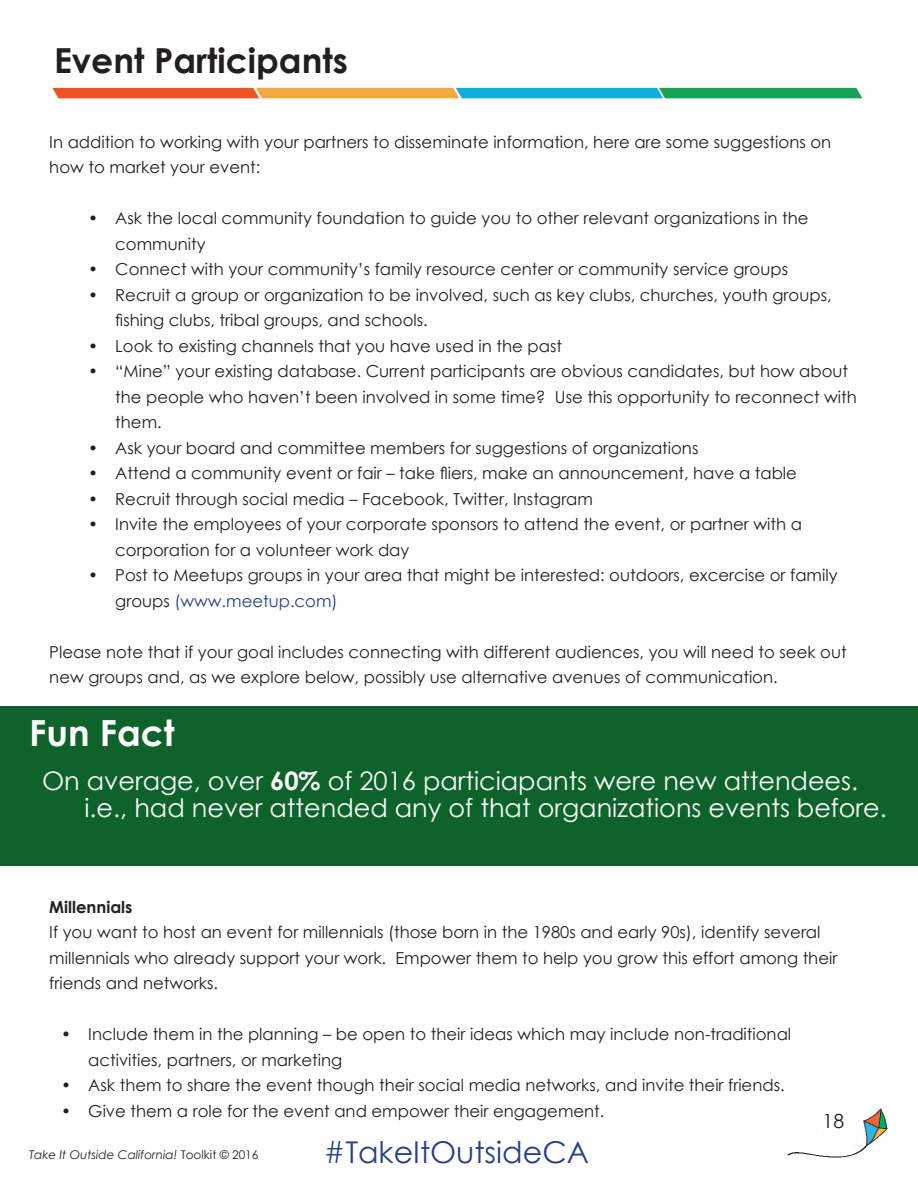
<style>
.page{position:relative;width:918px;height:1188px;background:#fff}
.page>*{position:absolute;margin:0;border:0;box-sizing:border-box;transform-origin:0 0}
.t1{font:700 36px "Century Gothic";color:#fff}
.t2{font:700 34.5px "Century Gothic";color:#231f20}
.t3{font:30px "Century Gothic";color:#253f8e}
.t4{font:25.5px/27px "Century Gothic";color:#fff}
.t5{font:19.5px "Century Gothic";color:#231f20}
.t6{font:16.5px/25.5px "Century Gothic";color:#231f20}
.t7{font:700 16.5px "Century Gothic";color:#231f20}
.t8{font:italic 12px "Century Gothic";color:#231f20}
.s1{color:#253f8e}
.s2{font-weight:700}
.s3{font-style:normal}
</style>
<div class="page">
<img style="left:787px;top:1108px;width:101px;height:50px">
<div style="left:0;top:706px;width:918px;height:160px;background:#0d6329"></div>
<div style="left:55px;top:88px;width:201px;height:10px;background:#ee5423"></div>
<div style="left:459px;top:88px;width:201px;height:10px;background:#11aedb"></div>
<div style="left:259px;top:88px;width:197px;height:10px;background:#f3a942"></div>
<div style="left:662px;top:88px;width:197px;height:10px;background:#17a356"></div>
<h2 class="t2" style="left:54px;top:35px;width:295px">Event Participants</h2>
<p class="t6" style="left:49px;top:129px;width:783px">In addition to working with your partners to disseminate information, here are some suggestions on how to market your event:</p>
<p class="t6" style="left:115px;top:205px;width:695px;text-indent:-27px">• Ask the local community foundation to guide you to other relevant organizations in the community</p>
<p class="t6" style="left:88px;top:256px;width:701px">• Connect with your community’s family resource center or community service groups</p>
<p class="t6" style="left:115px;top:282px;width:718px;text-indent:-27px">• Recruit a group or organization to be involved, such as key clubs, churches, youth groups, fishing clubs, tribal groups, and schools.</p>
<p class="t6" style="left:88px;top:333px;width:475px">• Look to existing channels that you have used in the past</p>
<p class="t6" style="left:115px;top:358px;width:743px;text-indent:-27px">• “Mine” your existing database. Current participants are obvious candidates, but how about the people who haven’t been involved in some time? Use this opportunity to reconnect with them.</p>
<p class="t6" style="left:88px;top:435px;width:612px">• Ask your board and committee members for suggestions of organizations</p>
<p class="t6" style="left:88px;top:460px;width:710px">• Attend a community event or fair – take fliers, make an announcement, have a table</p>
<p class="t6" style="left:88px;top:486px;width:506px">• Recruit through social media – Facebook, Twitter, Instagram</p>
<p class="t6" style="left:115px;top:511px;width:688px;text-indent:-27px">• Invite the employees of your corporate sponsors to attend the event, or partner with a corporation for a volunteer work day</p>
<p class="t6" style="left:115px;top:562px;width:724px;text-indent:-27px">• Post to Meetups groups in your area that might be interested: outdoors, excercise or family groups <span class="s1">(www.meetup.com)</span></p>
<p class="t6" style="left:49px;top:639px;width:799px">Please note that if your goal includes connecting with different audiences, you will need to seek out new groups and, as we explore below, possibly use alternative avenues of communication.</p>
<h1 class="t1" style="left:29px;top:706px;width:147px">Fun Fact</h1>
<h3 class="t4" style="left:85px;top:767px;width:804px;text-indent:-42px">On average, over <span class="s2">60%</span> of 2016 particiapants were new attendees. i.e., had never attended any of that organizations events before.</h3>
<p class="t7" style="left:49px;top:894px;width:85px">Millennials</p>
<p class="t6" style="left:49px;top:919px;width:790px">If you want to host an event for millennials (those born in the 1980s and early 90s), identify several millennials who already support your work. Empower them to help you grow this effort among their friends and networks.</p>
<p class="t6" style="left:88px;top:1021px;width:704px;text-indent:-27px">• Include them in the planning – be open to their ideas which may include non-traditional activities, partners, or marketing</p>
<p class="t6" style="left:61px;top:1072px;width:725px">• Ask them to share the event though their social media networks, and invite their friends.</p>
<p class="t6" style="left:61px;top:1098px;width:545px">• Give them a role for the event and empower their engagement.</p>
<p class="t5" style="left:823px;top:1107px;width:23px">18</p>
<p class="t8" style="left:29px;top:1146px;width:231px">Take It Outside California! <span class="s3">Toolkit © 2016</span></p>
<h3 class="t3" style="left:324px;top:1131px;width:267px">#TakeItOutsideCA</h3>
</div>
